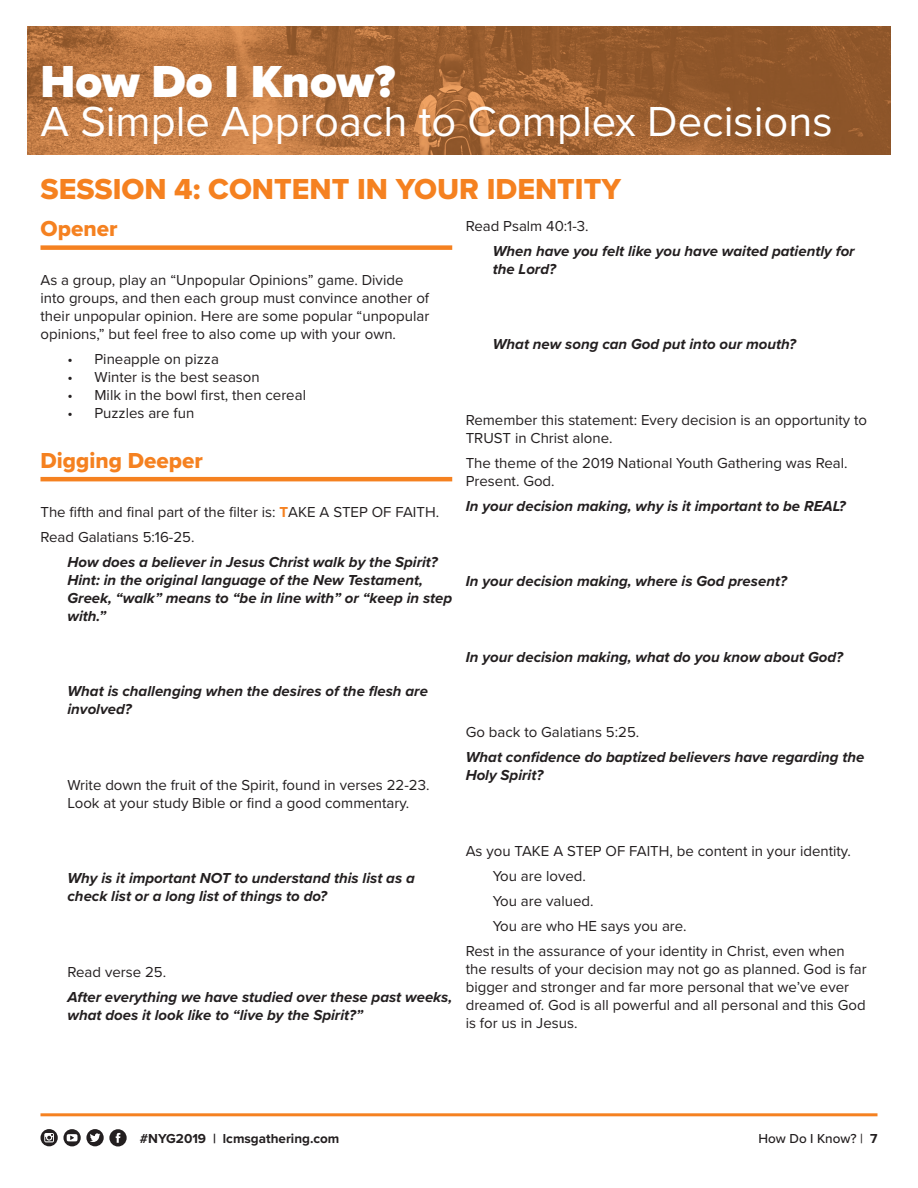
<style>
.page{position:relative;width:918px;height:1188px;background:#fff}
.page>*{position:absolute;margin:0;border:0;box-sizing:border-box;transform-origin:0 0}
.t1{font:900 46.5px "Proxima Nova";color:#fff}
.t2{font:43.5px "Proxima Nova";color:#fff}
.t3{font:30px "Proxima Nova Extrabld";color:#f58120}
.t4{font:22.5px "Proxima Nova Extrabld";color:#f58120}
.t5{font:15px/18px "Proxima Nova";color:#231f20}
.t6{font:italic 700 15px/18px "Proxima Nova";color:#231f20}
.t7{font:700 13.5px "Proxima Nova";color:#231f20}
.t8{font:500 13.5px "Proxima Nova";color:#231f20}
.s1{font-weight:700;color:#f58120}
.s2{font-weight:700}
</style>
<div class="page">
<img style="left:27px;top:27px;width:864px;height:127px">
<hr style="left:40px;top:1113px;width:838px;height:3px;background:#f58120">
<svg style="left:40px;top:1129px;width:87px;height:17px"></svg>
<div style="left:40px;top:245px;width:412px;height:5px;background:#f58120"></div>
<hr style="left:40px;top:477px;width:412px;height:4px;background:#f58120">
<h1 class="t1" style="left:40px;top:47px;width:356px">How Do I Know?</h1>
<h2 class="t2" style="left:40px;top:89px;width:794px">A Simple Approach to Complex Decisions</h2>
<h3 class="t3" style="left:40px;top:167px;width:582px">SESSION 4: CONTENT IN YOUR IDENTITY</h3>
<h3 class="t4" style="left:40px;top:212px;width:78px">Opener</h3>
<p class="t5" style="left:40px;top:270px;width:390px">As a group, play an “Unpopular Opinions” game. Divide into groups, and then each group must convince another of their unpopular opinion. Here are some popular “unpopular opinions,” but feel free to also come up with your own.</p>
<p class="t5" style="left:68px;top:349px;width:153px">• Pineapple on pizza</p>
<p class="t5" style="left:68px;top:367px;width:194px">• Winter is the best season</p>
<p class="t5" style="left:68px;top:385px;width:240px">• Milk in the bowl first, then cereal</p>
<p class="t5" style="left:68px;top:403px;width:128px">• Puzzles are fun</p>
<h3 class="t4" style="left:40px;top:444px;width:164px">Digging Deeper</h3>
<p class="t5" style="left:40px;top:498px;width:400px;line-height:25px">The fifth and final part of the filter is: <span class="s1">T</span>AKE A STEP OF FAITH.<br>Read Galatians 5:16-25.</p>
<p class="t6" style="left:68px;top:552px;width:386px">How does a believer in Jesus Christ walk by the Spirit?<br>Hint: in the original language of the New Testament, Greek, “walk” means to “be in line with” or “keep in step with.”</p>
<p class="t5" style="left:466px;top:216px;width:124px">Read Psalm 40:1-3.</p>
<p class="t6" style="left:493px;top:241px;width:363px">When have you felt like you have waited patiently for the Lord?</p>
<p class="t6" style="left:493px;top:335px;width:305px">What new song can God put into our mouth?</p>
<p class="t5" style="left:466px;top:410px;width:403px">Remember this statement: Every decision is an opportunity to<br>TRUST in Christ alone.</p>
<p class="t5" style="left:466px;top:453px;width:383px">The theme of the 2019 National Youth Gathering was Real.<br>Present. God.</p>
<p class="t6" style="left:466px;top:496px;width:382px">In your decision making, why is it important to be REAL?</p>
<p class="t6" style="left:466px;top:572px;width:323px">In your decision making, where is God present?</p>
<p class="t6" style="left:68px;top:682px;width:362px">What is challenging when the desires of the flesh are involved?</p>
<p class="t5" style="left:68px;top:775px;width:363px">Write down the fruit of the Spirit, found in verses 22-23.<br>Look at your study Bible or find a good commentary.</p>
<p class="t6" style="left:68px;top:869px;width:349px">Why is it important NOT to understand this list as a check list or a long list of things to do?</p>
<p class="t5" style="left:68px;top:962px;width:100px">Read verse 25.</p>
<p class="t6" style="left:68px;top:987px;width:386px">After everything we have studied over these past weeks, what does it look like to “live by the Spirit?”</p>
<p class="t6" style="left:466px;top:647px;width:379px">In your decision making, what do you know about God?</p>
<p class="t5" style="left:466px;top:723px;width:175px">Go back to Galatians 5:25.</p>
<p class="t6" style="left:466px;top:748px;width:400px">What confidence do baptized believers have regarding the<br>Holy Spirit?</p>
<p class="t5" style="left:466px;top:841px;width:387px">As you TAKE A STEP OF FAITH, be content in your identity.</p>
<p class="t5" style="left:493px;top:866px;width:95px">You are loved.</p>
<p class="t5" style="left:493px;top:891px;width:102px">You are valued.</p>
<p class="t5" style="left:493px;top:916px;width:195px">You are who HE says you are.</p>
<p class="t5" style="left:466px;top:941px;width:381px">Rest in the assurance of your identity in Christ, even when</p>
<p class="t5" style="left:466px;top:959px;width:402px">the results of your decision may not go as planned. God is far bigger and stronger and far more personal that we’ve ever dreamed of. God is all powerful and all personal and this God is for us in Jesus.</p>
<p class="t7" style="left:140px;top:1129px;width:201px">#NYG2019 | lcmsgathering.com</p>
<p class="t8" style="left:759px;top:1129px;width:120px">How Do I Know? | <span class="s2">7</span></p>
</div>
